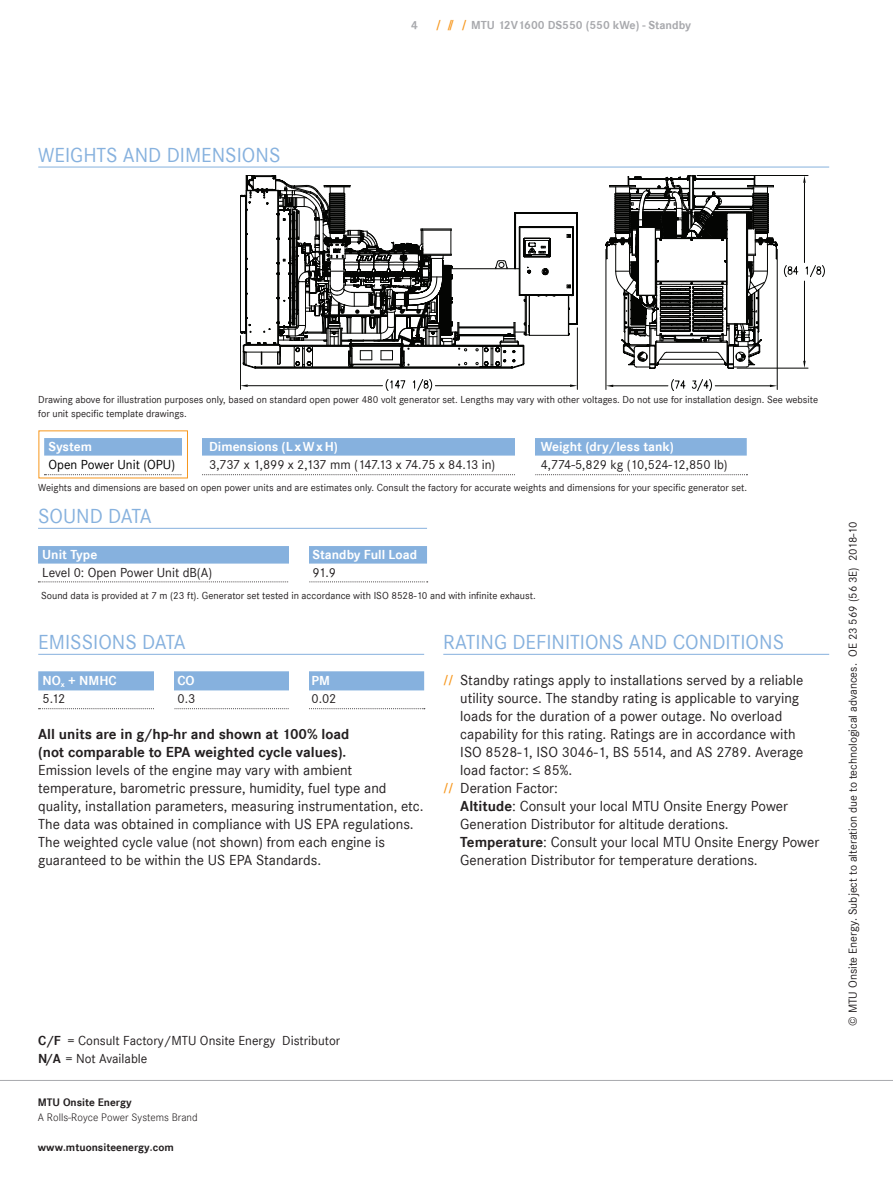
<style>
.page{position:relative;width:893px;height:1188px;background:#fff}
.page>*{position:absolute;margin:0;border:0;box-sizing:border-box;transform-origin:0 0}
.subheadline_1{font:21px "Corporate S";color:#86b1de}
.listings_onto_subhea{font:15px/18px "Corporate S";color:#231f20}
.bodycopy{font:15px/18px "Corporate S";color:#231f20}
.subheadline_3{font:700 15px "Corporate S";color:#231f20}
.table_line_1{font:13.5px "Corporate S";color:#231f20}
.t1{font:700 13.5px "Corporate S";color:#fff}
.table_line_1-2{font:13.5px "Corporate S";letter-spacing:-.035em;color:#231f20}
.t2{font:13.5px "Corporate S";color:#000}
.copyright_and_norm{font:12px "Corporate S";color:#231f20}
.t3{font:700 12px "Corporate S";color:#a8a9ad}
.M_Address_Block{font:700 11.25px "Corporate S";color:#231f20}
.M_Address_Block-2{font:11.25px "Corporate S Ligh";color:#231f20}
.t4{font:10.5px/14.2px "Corporate S";color:#231f20}
.s1{font-style:italic;color:#f7971d}
.s2{font-weight:700;font-style:italic;font-size:12px;color:#f7971d}
.s3{font-weight:700}
</style>
<div class="page">
<hr style="left:0;top:1080px;width:893px;height:1px;background:#a8a9ad">
<hr style="left:38px;top:654px;width:386px;height:1px;background:#86b1de">
<div style="left:38px;top:671px;width:386px;height:19px;background:#86b1de"></div>
<svg style="left:39px;top:708px;width:386px;height:1px"></svg>
<hr style="left:443px;top:654px;width:386px;height:1px;background:#86b1de">
<div style="left:154px;top:668px;width:19px;height:54px;background:#fff"></div>
<div style="left:289px;top:668px;width:19px;height:54px;background:#fff"></div>
<hr style="left:38px;top:167px;width:791px;height:1px;background:#86b1de">
<hr style="left:38px;top:528px;width:389px;height:1px;background:#86b1de">
<div style="left:38px;top:546px;width:389px;height:18px;background:#86b1de"></div>
<svg style="left:38px;top:582px;width:390px;height:1px"></svg>
<div style="left:289px;top:541px;width:19px;height:72px;background:#fff"></div>
<div style="left:44px;top:438px;width:703px;height:18px;background:#86b1de"></div>
<svg style="left:44px;top:474px;width:703px;height:1px"></svg>
<div style="left:515px;top:425px;width:20px;height:51px;background:#fff"></div>
<div style="left:183px;top:425px;width:19px;height:51px;background:#fff"></div>
<svg style="left:240px;top:175px;width:274px;height:194px"></svg>
<hr style="left:240px;top:336px;width:1px;height:53px;background:#040503">
<hr style="left:577px;top:328px;width:1px;height:61px;background:#040503">
<hr style="left:248px;top:385px;width:134px;height:1px;background:#040503">
<hr style="left:435px;top:385px;width:135px;height:1px;background:#040503">
<svg style="left:240px;top:384px;width:8px;height:3px"></svg>
<svg style="left:570px;top:384px;width:7px;height:3px"></svg>
<svg style="left:386px;top:379px;width:46px;height:12px"></svg>
<svg style="left:514px;top:212px;width:64px;height:157px"></svg>
<svg style="left:605px;top:166px;width:219px;height:225px"></svg>
<p class="subheadline_1" style="left:38px;top:143px;width:244px">WEIGHTS AND DIMENSIONS</p>
<p class="t3" style="left:411px;top:18px;width:8px">4</p>
<p class="t3" style="left:436px;top:18px;width:257px"><span class="s1">/ // /</span>MTU 12V1600 DS550 (550 kWe) - Standby</p>
<p class="t4" style="left:38px;top:393px;width:781px">Drawing above for illustration purposes only, based on standard open power 480 volt generator set. Lengths may vary with other voltages. Do not use for installation design. See website for unit specific template drawings.</p>
<p class="t1" style="left:48px;top:439px;width:45px">System</p>
<p class="t1" style="left:209px;top:439px;width:130px">Dimensions (LxWxH)</p>
<p class="t1" style="left:541px;top:439px;width:135px">Weight (dry/less tank)</p>
<p class="t2" style="left:48px;top:457px;width:128px">Open Power Unit (OPU)</p>
<p class="table_line_1-2" style="left:209px;top:457px;width:288px">3,737 x 1,899 x 2,137 mm (147.13 x 74.75 x 84.13 in)</p>
<p class="table_line_1" style="left:541px;top:457px;width:188px">4,774-5,829 kg (10,524-12,850 lb)</p>
<p class="t4" style="left:38px;top:481px;width:710px">Weights and dimensions are based on open power units and are estimates only. Consult the factory for accurate weights and dimensions for your specific generator set.</p>
<p class="subheadline_1" style="left:38px;top:504px;width:115px">SOUND DATA</p>
<p class="t1" style="left:42px;top:547px;width:57px">Unit Type</p>
<p class="t1" style="left:313px;top:547px;width:106px">Standby Full Load</p>
<p class="table_line_1" style="left:42px;top:565px;width:171px">Level 0: Open Power Unit dB(A)</p>
<p class="table_line_1" style="left:313px;top:565px;width:25px">91.9</p>
<p class="t4" style="left:41px;top:588px;width:496px">Sound data is provided at 7 m (23 ft). Generator set tested in accordance with ISO 8528-10 and with infinite exhaust.</p>
<p class="subheadline_1" style="left:38px;top:630px;width:149px">EMISSIONS DATA</p>
<p class="t1" style="left:43px;top:673px;width:76px">NO<sub>x</sub> + NMHC</p>
<p class="t1" style="left:178px;top:673px;width:19px">CO</p>
<p class="t1" style="left:311px;top:673px;width:20px">PM</p>
<p class="table_line_1" style="left:43px;top:691px;width:24px">5.12</p>
<p class="table_line_1" style="left:178px;top:691px;width:19px">0.3</p>
<p class="table_line_1" style="left:311px;top:691px;width:27px">0.02</p>
<p class="subheadline_3" style="left:38px;top:726px;width:313px">All units are in g/hp-hr and shown at 100% load</p>
<p class="subheadline_3" style="left:38px;top:744px;width:310px">(not comparable to EPA weighted cycle values).</p>
<p class="bodycopy" style="left:38px;top:761px;width:387px">Emission levels of the engine may vary with ambient temperature, barometric pressure, humidity, fuel type and quality, installation parameters, measuring instrumentation, etc.<br>The data was obtained in compliance with US EPA regulations.<br>The weighted cycle value (not shown) from each engine is guaranteed to be within the US EPA Standards.</p>
<p class="subheadline_1" style="left:443px;top:630px;width:342px">RATING DEFINITIONS AND CONDITIONS</p>
<p class="listings_onto_subhea" style="left:460px;top:671px;width:345px;text-indent:-17px"><span class="s2">//</span> Standby ratings apply to installations served by a reliable utility source. The standby rating is applicable to varying loads for the duration of a power outage. No overload capability for this rating. Ratings are in accordance with ISO 8528-1, ISO 3046-1, BS 5514, and AS 2789. Average load factor: ≤ 85%.</p>
<p class="listings_onto_subhea" style="left:443px;top:779px;width:116px"><span class="s2">//</span> Deration Factor:</p>
<p class="listings_onto_subhea" style="left:460px;top:797px;width:360px"><span class="s3">Altitude</span>: Consult your local MTU Onsite Energy Power Generation Distributor for altitude derations.<br><span class="s3">Temperature</span>: Consult your local MTU Onsite Energy Power Generation Distributor for temperature derations.</p>
<p class="table_line_1" style="left:38px;top:1033px;width:303px"><span class="s3">C/F</span> = Consult Factory/MTU Onsite Energy Distributor</p>
<p class="table_line_1" style="left:38px;top:1051px;width:111px"><span class="s3">N/A</span> = Not Available</p>
<p class="M_Address_Block" style="left:38px;top:1096px;width:96px">MTU Onsite Energy</p>
<p class="M_Address_Block-2" style="left:38px;top:1111px;width:161px">A Rolls-Royce Power Systems Brand</p>
<p class="M_Address_Block" style="left:38px;top:1141px;width:138px">www.mtuonsiteenergy.com</p>
<p class="copyright_and_norm" style="left:846px;top:1026px;width:506px;rotate:-90deg">© MTU Onsite Energy. Subject to alteration due to technological advances. OE 23 569 (56 3E) 2018-10</p>
</div>
